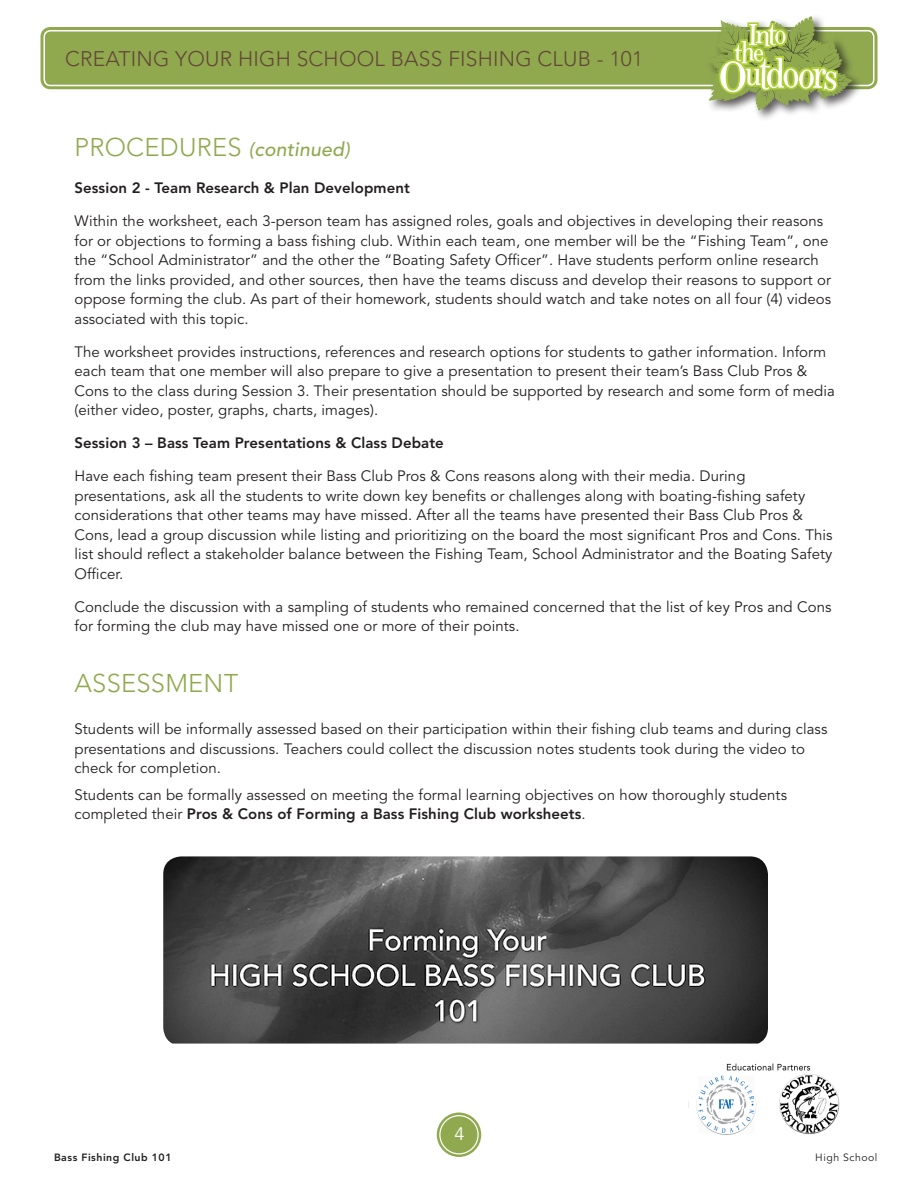
<style>
.page{position:relative;width:918px;height:1188px;background:#fff}
.page>*{position:absolute;margin:0;border:0;box-sizing:border-box;transform-origin:0 0}
.H1-_Headline{font:300 25.5px "Avenir";letter-spacing:.01em;color:#90a94f}
.H1-_Headline-2{font:300 21px "Avenir";letter-spacing:.01em;color:#634638}
.H1-_Headline-3{font:italic 500 19.5px "Avenir";letter-spacing:.01em;color:#90a94f}
.t1{font:18px "Avenir";color:#fff}
.H1-_Headline-4{font:15px/19.5px "Avenir";letter-spacing:.005em;color:#231f20}
.H1-_Headline-5{font:800 15px "Avenir";letter-spacing:.005em;color:#231f20}
.t2{font:800 10.5px "Avenir";letter-spacing:.05em;color:#231f20}
.t3{font:10.5px "Avenir";letter-spacing:.05em;color:#231f20}
.s1{font-weight:300;font-style:normal;font-size:25.5px}
.s2{font-weight:800}
</style>
<div class="page">
<div style="left:441px;top:1116px;width:36px;height:37px;background:#90a94f;border-radius:50%"></div>
<div style="left:437px;top:1113px;width:44px;height:44px;border:2px solid #90a94f;border-radius:50%"></div>
<div style="left:442px;top:1118px;width:34px;height:34px;border:2px solid #90a94f;border-radius:50%"></div>
<div style="left:45px;top:32px;width:828px;height:53px;background:#90a94f;border-radius:5px"></div>
<div style="left:40px;top:27px;width:837px;height:62px;border:3px solid #90a94f;border-radius:8px"></div>
<div style="left:47px;top:33px;width:824px;height:50px;border:3px solid #90a94f;border-radius:2px"></div>
<div style="left:705px;top:14px;width:159px;height:109px;background:#231f20;opacity:.75"></div>
<svg style="left:717px;top:14px;width:123px;height:109px"></svg>
<svg style="left:708px;top:16px;width:144px;height:95px"></svg>
<img style="left:696px;top:1063px;width:144px;height:72px">
<img style="left:163px;top:856px;width:605px;height:188px">
<p class="H1-_Headline-2" style="left:65px;top:47px;width:579px">CREATING YOUR HIGH SCHOOL BASS FISHING CLUB - 101</p>
<p class="H1-_Headline-3" style="left:75px;top:138px;width:277px"><span class="s1">PROCEDURES</span> (continued)</p>
<p class="H1-_Headline-5" style="left:75px;top:179px;width:337px">Session 2 - Team Research &amp; Plan Development</p>
<p class="H1-_Headline-4" style="left:75px;top:212px;width:758px">Within the worksheet, each 3-person team has assigned roles, goals and objectives in developing their reasons for or objections to forming a bass fishing club. Within each team, one member will be the “Fishing Team”, one the “School Administrator” and the other the “Boating Safety Officer”. Have students perform online research from the links provided, and other sources, then have the teams discuss and develop their reasons to support or oppose forming the club. As part of their homework, students should watch and take notes on all four (4) videos associated with this topic.</p>
<p class="H1-_Headline-4" style="left:75px;top:342px;width:762px">The worksheet provides instructions, references and research options for students to gather information. Inform each team that one member will also prepare to give a presentation to present their team’s Bass Club Pros &amp; Cons to the class during Session 3. Their presentation should be supported by research and some form of media (either video, poster, graphs, charts, images).</p>
<p class="H1-_Headline-5" style="left:75px;top:434px;width:371px">Session 3 – Bass Team Presentations &amp; Class Debate</p>
<p class="H1-_Headline-4" style="left:75px;top:467px;width:760px">Have each fishing team present their Bass Club Pros &amp; Cons reasons along with their media. During presentations, ask all the students to write down key benefits or challenges along with boating-fishing safety considerations that other teams may have missed. After all the teams have presented their Bass Club Pros &amp; Cons, lead a group discussion while listing and prioritizing on the board the most significant Pros and Cons. This list should reflect a stakeholder balance between the Fishing Team, School Administrator and the Boating Safety Officer.</p>
<p class="H1-_Headline-4" style="left:75px;top:597px;width:759px">Conclude the discussion with a sampling of students who remained concerned that the list of key Pros and Cons for forming the club may have missed one or more of their points.</p>
<p class="H1-_Headline" style="left:75px;top:668px;width:165px">ASSESSMENT</p>
<p class="H1-_Headline-4" style="left:75px;top:720px;width:754px">Students will be informally assessed based on their participation within their fishing club teams and during class presentations and discussions. Teachers could collect the discussion notes students took during the video to check for completion.</p>
<p class="H1-_Headline-4" style="left:75px;top:785px;width:714px">Students can be formally assessed on meeting the formal learning objectives on how thoroughly students completed their <span class="s2">Pros &amp; Cons of Forming a Bass Fishing Club worksheets</span>.</p>
<p class="t1" style="left:454px;top:1124px;width:11px">4</p>
<p class="t2" style="left:54px;top:1151px;width:119px">Bass Fishing Club 101</p>
<p class="t3" style="left:815px;top:1151px;width:64px">High School</p>
</div>
